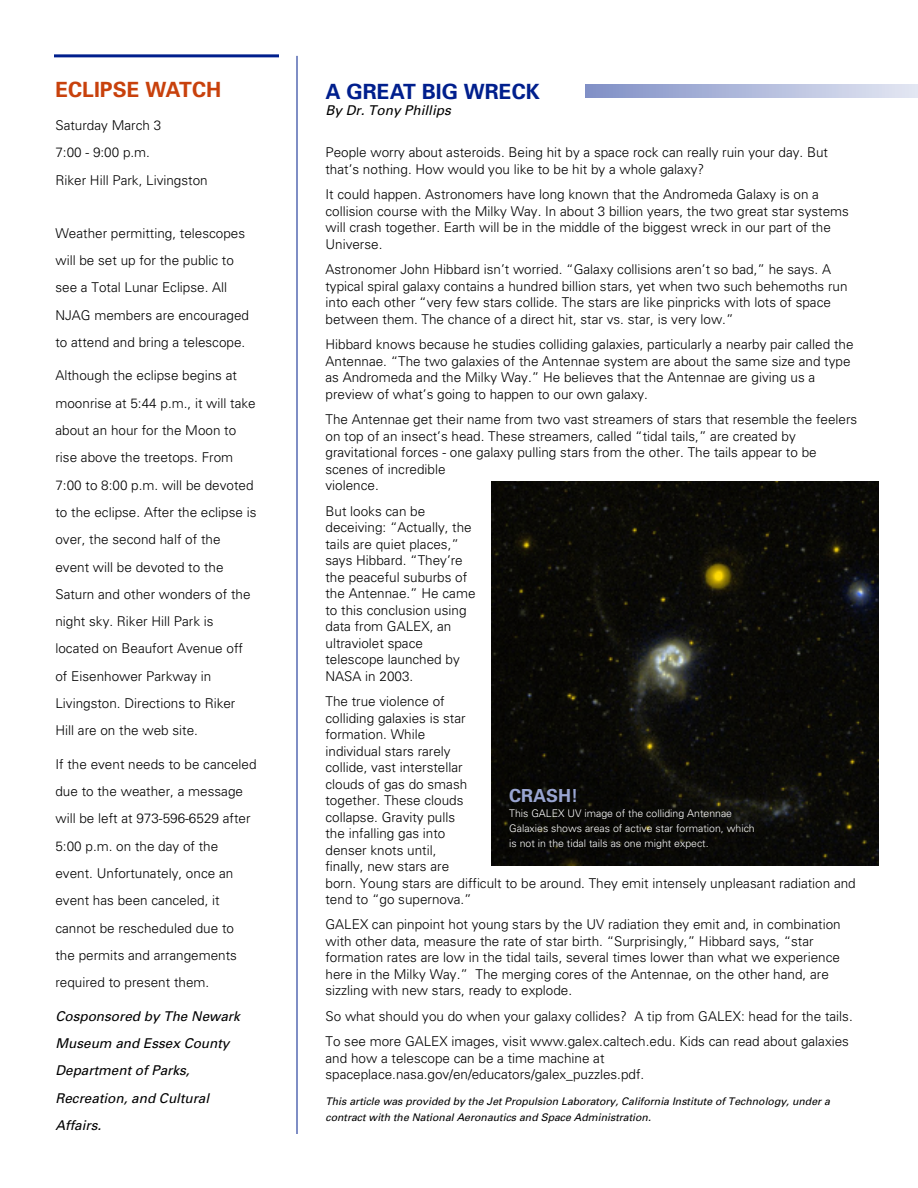
<style>
.page{position:relative;width:918px;height:1188px;background:#fff}
.page>*{position:absolute;margin:0;border:0;box-sizing:border-box;transform-origin:0 0}
.t1{font:700 21px "Univers";color:#001f8d}
.t2{font:700 21px "Univers";color:#c8410c}
.t3{font:700 18px "Univers";color:#99a5d1}
.t4{font:300 13.5px/16.5px "Univers";color:#000}
.t5{font:italic 13.5px/27.3px "Univers";color:#000}
.t6{font:italic 10.5px/16.5px "Univers";color:#000}
.t7{font:300 10.5px/15px "Univers";color:#fff}
</style>
<div class="page">
<svg style="left:585px;top:84px;width:333px;height:14px;background:#b1bbdc"></svg>
<hr style="left:54px;top:54px;width:225px;height:3px;background:#001f8d">
<hr style="left:297px;top:56px;width:1px;height:1078px;background:#001f8d">
<img style="left:492px;top:481px;width:387px;height:384px">
<h1 class="t2" style="left:55px;top:81px;width:167px">ECLIPSE WATCH</h1>
<p class="t4" style="left:55px;top:113px;width:154px;line-height:27.3px">Saturday March 3<br>7:00 - 9:00 p.m.<br>Riker Hill Park, Livingston</p>
<p class="t4" style="left:55px;top:221px;width:195px;line-height:27.3px">Weather permitting, telescopes will be set up for the public to see a Total Lunar Eclipse. All<br>NJAG members are encouraged to attend and bring a telescope.</p>
<p class="t4" style="left:55px;top:363px;width:203px;line-height:27.3px">Although the eclipse begins at moonrise at 5:44 p.m., it will take about an hour for the Moon to rise above the treetops. From<br>7:00 to 8:00 p.m. will be devoted to the eclipse. After the eclipse is over, the second half of the event will be devoted to the<br>Saturn and other wonders of the night sky. Riker Hill Park is located on Beaufort Avenue off of Eisenhower Parkway in<br>Livingston. Directions to Riker<br>Hill are on the web site.</p>
<p class="t4" style="left:55px;top:752px;width:203px;line-height:27.3px">If the event needs to be canceled due to the weather, a message will be left at 973-596-6529 after<br>5:00 p.m. on the day of the event. Unfortunately, once an event has been canceled, it cannot be rescheduled due to the permits and arrangements required to present them.</p>
<p class="t5" style="left:55px;top:1003px;width:186px">Cosponsored by The Newark<br>Museum and Essex County<br>Department of Parks,<br>Recreation, and Cultural<br>Affairs.</p>
<h1 class="t1" style="left:326px;top:84px;width:216px">A GREAT BIG WRECK</h1>
<p class="t5" style="left:326px;top:98px;width:127px">By Dr. Tony Phillips</p>
<p class="t4" style="left:326px;top:145px;width:504px">People worry about asteroids. Being hit by a space rock can really ruin your day. But that’s nothing. How would you like to be hit by a whole galaxy?</p>
<p class="t4" style="left:326px;top:187px;width:525px">It could happen. Astronomers have long known that the Andromeda Galaxy is on a collision course with the Milky Way. In about 3 billion years, the two great star systems will crash together. Earth will be in the middle of the biggest wreck in our part of the Universe.</p>
<p class="t4" style="left:326px;top:262px;width:524px">Astronomer John Hibbard isn’t worried. “Galaxy collisions aren’t so bad,” he says. A typical spiral galaxy contains a hundred billion stars, yet when two such behemoths run into each other “very few stars collide. The stars are like pinpricks with lots of space between them. The chance of a direct hit, star vs. star, is very low.”</p>
<p class="t4" style="left:326px;top:337px;width:530px">Hibbard knows because he studies colliding galaxies, particularly a nearby pair called the Antennae. “The two galaxies of the Antennae system are about the same size and type as Andromeda and the Milky Way.” He believes that the Antennae are giving us a preview of what’s going to happen to our own galaxy.</p>
<p class="t4" style="left:326px;top:412px;width:533px">The Antennae get their name from two vast streamers of stars that resemble the feelers on top of an insect’s head. These streamers, called “tidal tails,” are created by gravitational forces - one galaxy pulling stars from the other. The tails appear to be scenes of incredible<br>violence.</p>
<p class="t4" style="left:326px;top:504px;width:152px">But looks can be deceiving: “Actually, the tails are quiet places,” says Hibbard. “They’re the peaceful suburbs of the Antennae.” He came to this conclusion using data from GALEX, an ultraviolet space telescope launched by<br>NASA in 2003.</p>
<p class="t4" style="left:326px;top:694px;width:532px">The true violence of<br>colliding galaxies is star<br>formation. While<br>individual stars rarely<br>collide, vast interstellar<br>clouds of gas do smash<br>together. These clouds<br>collapse. Gravity pulls<br>the infalling gas into<br>denser knots until,<br>finally, new stars are<br>born. Young stars are difficult to be around. They emit intensely unpleasant radiation and tend to “go supernova.”</p>
<p class="t4" style="left:326px;top:918px;width:517px">GALEX can pinpoint hot young stars by the UV radiation they emit and, in combination with other data, measure the rate of star birth. “Surprisingly,” Hibbard says, “star formation rates are low in the tidal tails, several times lower than what we experience here in the Milky Way.” The merging cores of the Antennae, on the other hand, are sizzling with new stars, ready to explode.</p>
<p class="t4" style="left:326px;top:1005px;width:529px;line-height:25.5px">So what should you do when your galaxy collides? A tip from GALEX: head for the tails.<br>To see more GALEX images, visit www.galex.caltech.edu. Kids can read about galaxies</p>
<p class="t4" style="left:326px;top:1051px;width:320px">and how a telescope can be a time machine at spaceplace.nasa.gov/en/educators/galex_puzzles.pdf.</p>
<p class="t6" style="left:326px;top:1094px;width:506px">This article was provided by the Jet Propulsion Laboratory, California Institute of Technology, under a contract with the National Aeronautics and Space Administration.</p>
<h2 class="t3" style="left:509px;top:789px;width:71px">CRASH!</h2>
<p class="t7" style="left:509px;top:807px;width:247px">This GALEX UV image of the colliding Antennae<br>Galaxies shows areas of active star formation, which is not in the tidal tails as one might expect.</p>
</div>
